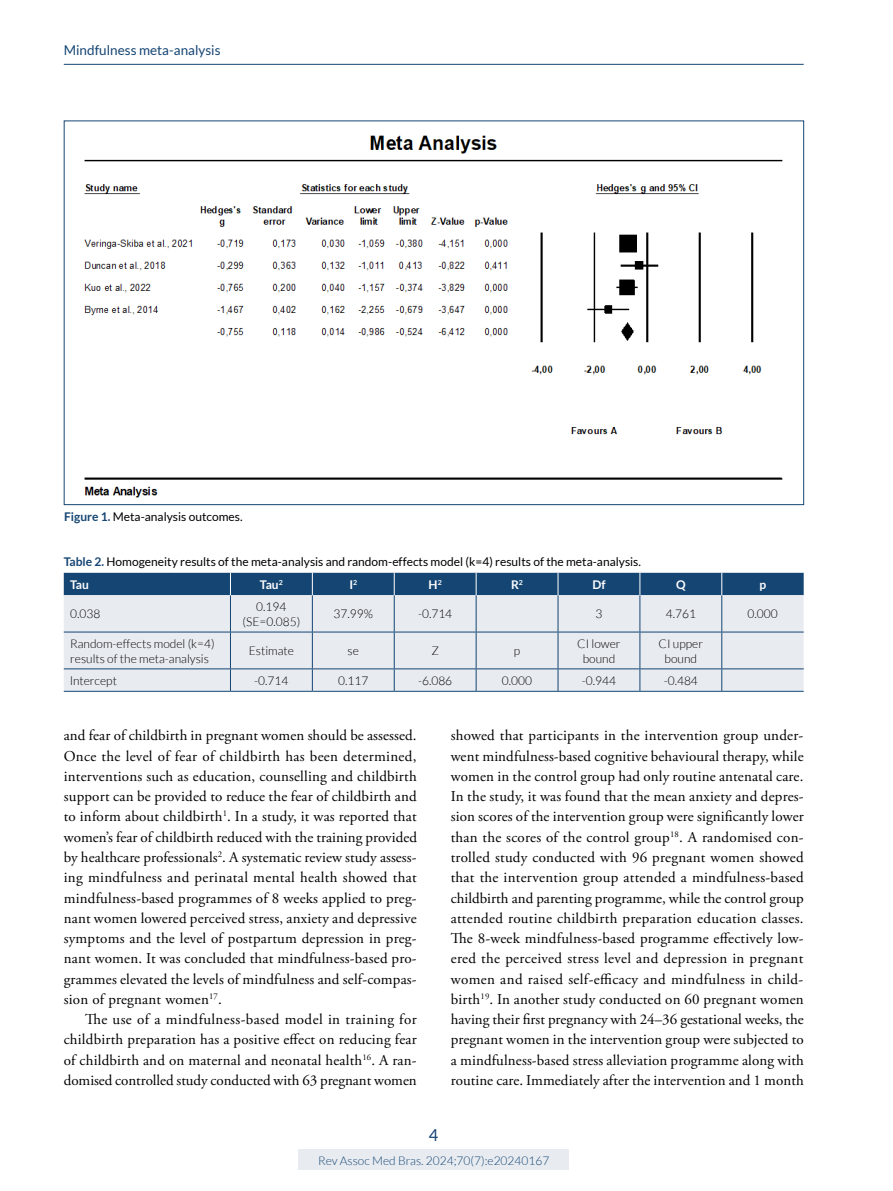
<style>
.page{position:relative;width:893px;height:1191px;background:#fff}
.page>*{position:absolute;margin:0;border:0;box-sizing:border-box;transform-origin:0 0}
.t1{font:16.5px "Lato";color:#154573}
.t2{font:15px/20.2px "Adobe Garamond Pro";letter-spacing:.005em;color:#000;text-align:justify}
.t3{font:13.5px "Lato";color:#154573}
.t4{font:300 12px/14.4px "Lato";color:#000;text-align:center}
.t5{font:12px/22.4px "Lato";color:#000}
.t6{font:300 12px "Lato";color:#154573}
.t7{font:700 12px "Lato";color:#fff}
.s1{font-weight:700;color:#154573}
.s2{font-weight:700;color:#fff}
</style>
<div class="page">
<div style="left:299px;top:1149px;width:270px;height:21px;background:#e8ecf1"></div>
<hr style="left:64px;top:64px;width:740px;height:1px;background:#154573">
<img style="left:84px;top:135px;width:699px;height:363px">
<div style="left:64px;top:595px;width:740px;height:96px;background:#e8ecf1"></div>
<hr style="left:230px;top:595px;width:1px;height:36px;background:#154573">
<hr style="left:312px;top:595px;width:1px;height:36px;background:#154573">
<hr style="left:394px;top:595px;width:1px;height:36px;background:#154573">
<hr style="left:476px;top:595px;width:1px;height:36px;background:#154573">
<hr style="left:558px;top:595px;width:1px;height:36px;background:#154573">
<hr style="left:639px;top:595px;width:1px;height:36px;background:#154573">
<hr style="left:721px;top:595px;width:1px;height:36px;background:#154573">
<hr style="left:64px;top:631px;width:166px;height:1px;background:#154573">
<hr style="left:230px;top:631px;width:82px;height:1px;background:#154573">
<hr style="left:230px;top:632px;width:1px;height:36px;background:#154573">
<hr style="left:312px;top:631px;width:82px;height:1px;background:#154573">
<hr style="left:312px;top:632px;width:1px;height:36px;background:#154573">
<hr style="left:394px;top:631px;width:82px;height:1px;background:#154573">
<hr style="left:394px;top:632px;width:1px;height:36px;background:#154573">
<hr style="left:476px;top:631px;width:82px;height:1px;background:#154573">
<hr style="left:476px;top:632px;width:1px;height:36px;background:#154573">
<hr style="left:558px;top:631px;width:82px;height:1px;background:#154573">
<hr style="left:558px;top:632px;width:1px;height:36px;background:#154573">
<hr style="left:640px;top:631px;width:82px;height:1px;background:#154573">
<hr style="left:639px;top:632px;width:1px;height:36px;background:#154573">
<hr style="left:722px;top:631px;width:82px;height:1px;background:#154573">
<hr style="left:721px;top:632px;width:1px;height:36px;background:#154573">
<hr style="left:64px;top:668px;width:166px;height:1px;background:#154573">
<hr style="left:230px;top:668px;width:82px;height:1px;background:#154573">
<svg style="left:230px;top:669px;width:1px;height:22px"></svg>
<hr style="left:312px;top:668px;width:82px;height:1px;background:#154573">
<svg style="left:312px;top:669px;width:1px;height:22px"></svg>
<hr style="left:394px;top:668px;width:82px;height:1px;background:#154573">
<svg style="left:394px;top:669px;width:1px;height:22px"></svg>
<hr style="left:476px;top:668px;width:82px;height:1px;background:#154573">
<svg style="left:476px;top:669px;width:1px;height:22px"></svg>
<hr style="left:558px;top:668px;width:82px;height:1px;background:#154573">
<svg style="left:558px;top:669px;width:1px;height:22px"></svg>
<hr style="left:640px;top:668px;width:82px;height:1px;background:#154573">
<svg style="left:639px;top:669px;width:1px;height:22px"></svg>
<hr style="left:722px;top:668px;width:82px;height:1px;background:#154573">
<svg style="left:721px;top:669px;width:1px;height:22px"></svg>
<hr style="left:64px;top:691px;width:166px;height:1px;background:#154573">
<hr style="left:230px;top:691px;width:82px;height:1px;background:#154573">
<hr style="left:312px;top:691px;width:82px;height:1px;background:#154573">
<hr style="left:394px;top:691px;width:82px;height:1px;background:#154573">
<hr style="left:476px;top:691px;width:82px;height:1px;background:#154573">
<hr style="left:558px;top:691px;width:82px;height:1px;background:#154573">
<hr style="left:640px;top:691px;width:82px;height:1px;background:#154573">
<hr style="left:722px;top:691px;width:82px;height:1px;background:#154573">
<div style="left:64px;top:573px;width:740px;height:22px;background:#154573"></div>
<p class="t3" style="left:64px;top:43px;width:158px">Mindfulness meta-analysis</p>
<p class="t5" style="left:64px;top:505px;width:180px"><span class="s1">Figure 1.</span> Meta-analysis outcomes.</p>
<p class="t5" style="left:70px;top:551px;width:572px;text-indent:-6px"><span class="s1">Table 2.</span> Homogeneity results of the meta-analysis and random-effects model (k=4) results of the meta-analysis.<br><span class="s2">Tau</span></p>
<p class="t7" style="left:260px;top:577px;width:24px">Tau<sup>2</sup></p>
<p class="t7" style="left:349px;top:577px;width:9px">I<sup>2</sup></p>
<p class="t7" style="left:429px;top:577px;width:15px">H<sup>2</sup></p>
<p class="t7" style="left:511px;top:577px;width:13px">R<sup>2</sup></p>
<p class="t7" style="left:592px;top:577px;width:15px">Df</p>
<p class="t7" style="left:676px;top:577px;width:11px">Q</p>
<p class="t7" style="left:759px;top:577px;width:8px">p</p>
<p class="t4" style="left:70px;top:607px;width:32px">0.038</p>
<p class="t4" style="left:243px;top:600px;width:59px">0.194 (SE=0.085)</p>
<p class="t4" style="left:334px;top:607px;width:41px">37.99%</p>
<p class="t4" style="left:418px;top:607px;width:36px">-0.714</p>
<p class="t4" style="left:595px;top:607px;width:8px">3</p>
<p class="t4" style="left:666px;top:607px;width:32px">4.761</p>
<p class="t4" style="left:748px;top:607px;width:32px">0.000</p>
<p class="t4" style="left:70px;top:636px;width:146px;text-align:left">Random-effects model (k=4) results of the meta-analysis</p>
<p class="t4" style="left:249px;top:644px;width:47px">Estimate</p>
<p class="t4" style="left:348px;top:644px;width:13px">se</p>
<p class="t4" style="left:431px;top:644px;width:9px">Z</p>
<p class="t4" style="left:514px;top:644px;width:8px">p</p>
<p class="t4" style="left:577px;top:636px;width:45px">CI lower bound</p>
<p class="t4" style="left:659px;top:636px;width:46px">CI upper bound</p>
<p class="t4" style="left:70px;top:673px;width:48px">lntercept</p>
<p class="t4" style="left:254px;top:673px;width:36px">-0.714</p>
<p class="t4" style="left:338px;top:673px;width:32px">0.117</p>
<p class="t4" style="left:418px;top:673px;width:36px">-6.086</p>
<p class="t4" style="left:502px;top:673px;width:32px">0.000</p>
<p class="t4" style="left:582px;top:673px;width:36px">-0.944</p>
<p class="t4" style="left:664px;top:673px;width:36px">-0.484</p>
<p class="t2" style="left:64px;top:726px;width:355px">and fear of childbirth in pregnant women should be assessed.<br>Once the level of fear of childbirth has been determined, interventions such as education, counselling and childbirth support can be provided to reduce the fear of childbirth and to inform about childbirth<sup>1</sup>. In a study, it was reported that women’s fear of childbirth reduced with the training provided by healthcare professionals<sup>2</sup>. A systematic review study assess&shy;ing mindfulness and perinatal mental health showed that mindfulness-based programmes of 8 weeks applied to preg&shy;nant women lowered perceived stress, anxiety and depressive symptoms and the level of postpartum depression in preg&shy;nant women. It was concluded that mindfulness-based pro&shy;grammes elevated the levels of mindfulness and self-compas&shy;sion of pregnant women<sup>17</sup>.</p>
<p class="t2" style="left:64px;top:1009px;width:354px;text-indent:21px">The use of a mindfulness-based model in training for childbirth preparation has a positive effect on reducing fear of childbirth and on maternal and neonatal health<sup>16</sup>. A ran&shy;domised controlled study conducted with 63 pregnant women</p>
<p class="t2" style="left:451px;top:726px;width:355px">showed that participants in the intervention group under&shy;went mindfulness-based cognitive behavioural therapy, while women in the control group had only routine antenatal care.<br>In the study, it was found that the mean anxiety and depres&shy;sion scores of the intervention group were significantly lower than the scores of the control group<sup>18</sup>. A randomised con&shy;trolled study conducted with 96 pregnant women showed that the intervention group attended a mindfulness-based childbirth and parenting programme, while the control group attended routine childbirth preparation education classes.<br>The 8-week mindfulness-based programme effectively low&shy;ered the perceived stress level and depression in pregnant women and raised self-efficacy and mindfulness in child&shy;birth<sup>19</sup>. In another study conducted on 60 pregnant women having their first pregnancy with 24–36 gestational weeks, the pregnant women in the intervention group were subjected to a mindfulness-based stress alleviation programme along with routine care. Immediately after the intervention and 1 month</p>
<p class="t1" style="left:429px;top:1126px;width:11px">4</p>
<p class="t6" style="left:318px;top:1154px;width:233px">Rev Assoc Med Bras. 2024;70(7):e20240167</p>
</div>
